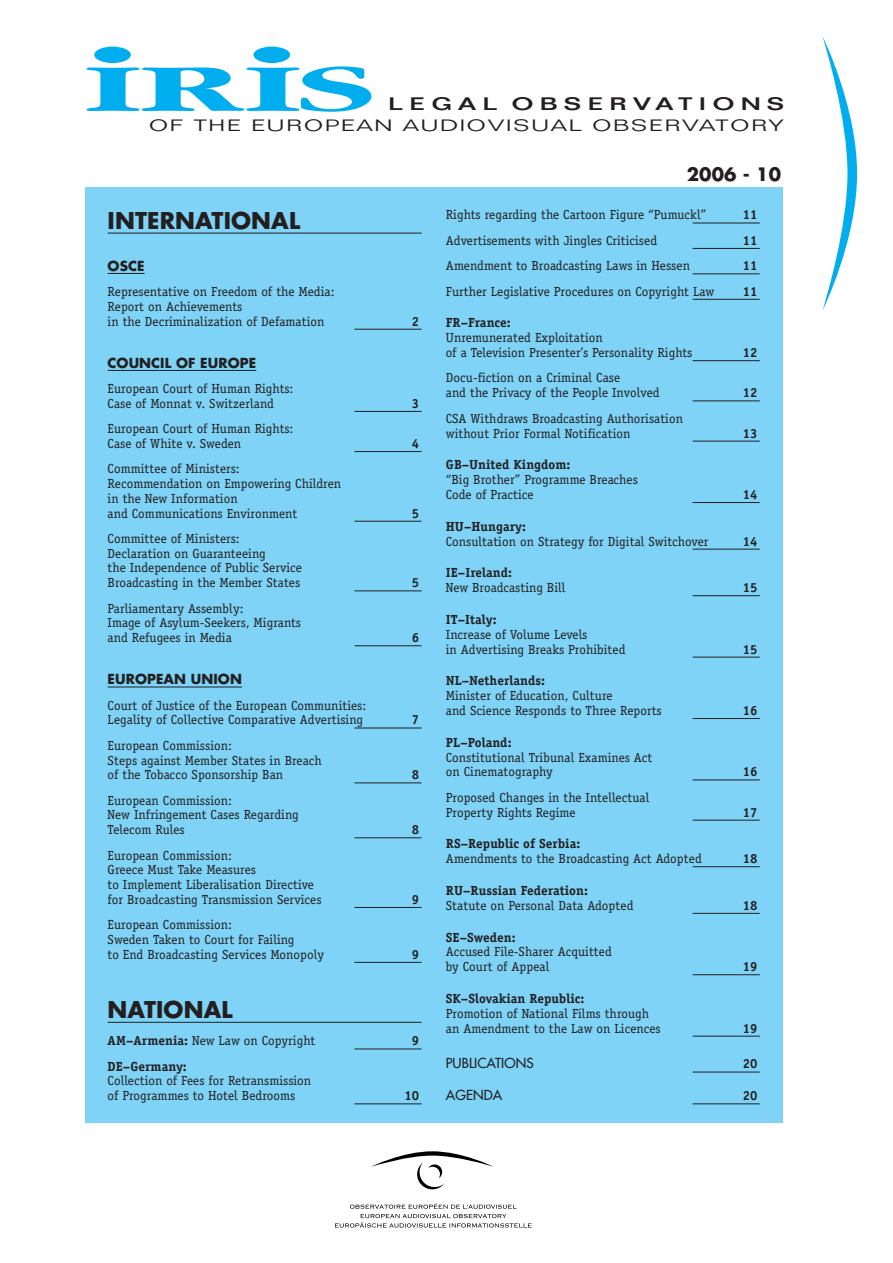
<style>
.page{position:relative;width:893px;height:1263px;background:#fff}
.page>*{position:absolute;margin:0;border:0;box-sizing:border-box;transform-origin:0 0}
.t1{font:700 69.3px "Garamond";color:#00aeef;scale:2.2 1}
.t2{font:300 53.25px "Garamond";color:#00aeef;scale:2 1}
.t3{font:700 22.5px "Futura";letter-spacing:.005em;color:#231f20}
.t4{font:700 18px "Futura";letter-spacing:.005em;color:#231f20}
.t5{font:500 17.7px "Folio";letter-spacing:.25em;color:#231f20;scale:1.5 1}
.t6{font:300 16.05px "Folio";letter-spacing:.07em;color:#231f20;scale:1.51 1}
.t7{font:700 13.5px "Futura";letter-spacing:.005em;color:#231f20}
.t8{font:13.5px "Futura";letter-spacing:.005em;color:#231f20}
.t9{font:13.2px/14.7px "Officina Serif";letter-spacing:.005em;color:#231f20}
.t10{font:700 13.2px "Officina Serif";letter-spacing:.005em;color:#231f20}
.s1{font-weight:700}
</style>
<div class="page">
<div style="left:85px;top:187px;width:697px;height:936px;background:#7ed3f7"></div>
<hr style="left:108px;top:233px;width:313px;height:1px;background:#231f20">
<hr style="left:108px;top:273px;width:37px;height:1px;background:#231f20">
<hr style="left:354px;top:329px;width:67px;height:1px;background:#231f20">
<hr style="left:108px;top:370px;width:148px;height:1px;background:#231f20">
<hr style="left:354px;top:411px;width:67px;height:1px;background:#231f20">
<hr style="left:354px;top:451px;width:67px;height:1px;background:#231f20">
<hr style="left:354px;top:521px;width:67px;height:1px;background:#231f20">
<hr style="left:354px;top:591px;width:67px;height:1px;background:#231f20">
<hr style="left:354px;top:646px;width:67px;height:1px;background:#231f20">
<hr style="left:108px;top:687px;width:134px;height:1px;background:#231f20">
<hr style="left:354px;top:728px;width:67px;height:1px;background:#231f20">
<hr style="left:354px;top:783px;width:67px;height:1px;background:#231f20">
<hr style="left:354px;top:838px;width:67px;height:1px;background:#231f20">
<hr style="left:354px;top:907px;width:67px;height:1px;background:#231f20">
<hr style="left:354px;top:962px;width:67px;height:1px;background:#231f20">
<hr style="left:108px;top:1022px;width:313px;height:1px;background:#231f20">
<hr style="left:354px;top:1049px;width:67px;height:1px;background:#231f20">
<hr style="left:354px;top:1104px;width:67px;height:1px;background:#231f20">
<hr style="left:692px;top:223px;width:67px;height:1px;background:#231f20">
<hr style="left:692px;top:248px;width:67px;height:1px;background:#231f20">
<hr style="left:692px;top:274px;width:67px;height:1px;background:#231f20">
<hr style="left:692px;top:299px;width:67px;height:1px;background:#231f20">
<hr style="left:692px;top:360px;width:67px;height:1px;background:#231f20">
<hr style="left:692px;top:401px;width:67px;height:1px;background:#231f20">
<hr style="left:692px;top:441px;width:67px;height:1px;background:#231f20">
<hr style="left:692px;top:502px;width:67px;height:1px;background:#231f20">
<hr style="left:692px;top:549px;width:67px;height:1px;background:#231f20">
<hr style="left:692px;top:595px;width:67px;height:1px;background:#231f20">
<hr style="left:692px;top:657px;width:67px;height:1px;background:#231f20">
<hr style="left:692px;top:718px;width:67px;height:1px;background:#231f20">
<hr style="left:692px;top:780px;width:67px;height:1px;background:#231f20">
<hr style="left:692px;top:820px;width:67px;height:1px;background:#231f20">
<hr style="left:692px;top:866px;width:67px;height:1px;background:#231f20">
<hr style="left:692px;top:913px;width:67px;height:1px;background:#231f20">
<hr style="left:692px;top:974px;width:67px;height:1px;background:#231f20">
<hr style="left:692px;top:1036px;width:67px;height:1px;background:#231f20">
<hr style="left:692px;top:1072px;width:67px;height:1px;background:#231f20">
<hr style="left:692px;top:1104px;width:67px;height:1px;background:#231f20">
<svg style="left:823px;top:38px;width:34px;height:271px"></svg>
<svg style="left:371px;top:1151px;width:122px;height:38px"></svg>
<svg style="left:335px;top:1203px;width:196px;height:25px"></svg>
<h2 class="t2" style="left:80px;top:34px;width:114px">• •</h2>
<h1 class="t1" style="left:85px;top:62px;width:134px">IRIS</h1>
<h3 class="t5" style="left:388px;top:98px;width:265px">LEGAL OBSERVATIONS</h3>
<p class="t6" style="left:149px;top:120px;width:422px">OF THE EUROPEAN AUDIOVISUAL OBSERVATORY</p>
<h3 class="t3" style="left:108px;top:210px;width:194px">INTERNATIONAL</h3>
<p class="t7" style="left:108px;top:259px;width:38px">OSCE</p>
<p class="t9" style="left:108px;top:285px;width:228px">Representative on Freedom of the Media:<br>Report on Achievements<br>in the Decriminalization of Defamation</p>
<p class="t7" style="left:108px;top:356px;width:150px">COUNCIL OF EUROPE</p>
<p class="t9" style="left:108px;top:382px;width:187px">European Court of Human Rights:<br>Case of Monnat v. Switzerland</p>
<p class="t9" style="left:108px;top:422px;width:187px">European Court of Human Rights:<br>Case of White v. Sweden</p>
<p class="t9" style="left:108px;top:463px;width:235px">Committee of Ministers:<br>Recommendation on Empowering Children in the New Information<br>and Communications Environment</p>
<p class="t9" style="left:108px;top:532px;width:196px">Committee of Ministers:<br>Declaration on Guaranteeing<br>the Independence of Public Service<br>Broadcasting in the Member States</p>
<p class="t9" style="left:108px;top:602px;width:195px">Parliamentary Assembly:<br>Image of Asylum-Seekers, Migrants and Refugees in Media</p>
<p class="t7" style="left:108px;top:673px;width:136px">EUROPEAN UNION</p>
<p class="t9" style="left:108px;top:699px;width:260px">Court of Justice of the European Communities:<br>Legality of Collective Comparative Advertising</p>
<p class="t9" style="left:108px;top:739px;width:215px">European Commission:<br>Steps against Member States in Breach of the Tobacco Sponsorship Ban</p>
<p class="t9" style="left:108px;top:794px;width:193px">European Commission:<br>New Infringement Cases Regarding<br>Telecom Rules</p>
<p class="t9" style="left:108px;top:849px;width:215px">European Commission:<br>Greece Must Take Measures<br>to Implement Liberalisation Directive for Broadcasting Transmission Services</p>
<p class="t9" style="left:108px;top:918px;width:218px">European Commission:<br>Sweden Taken to Court for Failing<br>to End Broadcasting Services Monopoly</p>
<p class="t10" style="left:412px;top:316px;width:9px">2</p>
<p class="t10" style="left:412px;top:398px;width:9px">3</p>
<p class="t10" style="left:412px;top:438px;width:9px">4</p>
<p class="t10" style="left:412px;top:508px;width:9px">5</p>
<p class="t10" style="left:412px;top:578px;width:9px">5</p>
<p class="t10" style="left:412px;top:633px;width:9px">6</p>
<p class="t10" style="left:412px;top:715px;width:9px">7</p>
<p class="t10" style="left:412px;top:770px;width:9px">8</p>
<p class="t10" style="left:412px;top:825px;width:9px">8</p>
<p class="t10" style="left:412px;top:894px;width:9px">9</p>
<p class="t10" style="left:412px;top:949px;width:9px">9</p>
<h3 class="t3" style="left:108px;top:999px;width:126px">NATIONAL</h3>
<p class="t9" style="left:108px;top:1035px;width:209px"><span class="s1">AM–Armenia:</span> New Law on Copyright</p>
<p class="t10" style="left:412px;top:1036px;width:9px">9</p>
<p class="t10" style="left:108px;top:1061px;width:81px">DE–Germany:</p>
<p class="t9" style="left:108px;top:1075px;width:205px">Collection of Fees for Retransmission of Programmes to Hotel Bedrooms</p>
<p class="t10" style="left:404px;top:1091px;width:16px">10</p>
<h3 class="t4" style="left:686px;top:166px;width:96px">2006 - 10</h3>
<p class="t9" style="left:446px;top:209px;width:262px">Rights regarding the Cartoon Figure “Pumuckl”</p>
<p class="t10" style="left:742px;top:210px;width:16px">11</p>
<p class="t9" style="left:446px;top:234px;width:213px">Advertisements with Jingles Criticised</p>
<p class="t10" style="left:742px;top:235px;width:16px">11</p>
<p class="t9" style="left:446px;top:259px;width:246px">Amendment to Broadcasting Laws in Hessen</p>
<p class="t10" style="left:742px;top:261px;width:16px">11</p>
<p class="t9" style="left:446px;top:285px;width:270px">Further Legislative Procedures on Copyright Law</p>
<p class="t10" style="left:742px;top:286px;width:16px">11</p>
<p class="t10" style="left:446px;top:318px;width:66px">FR–France:</p>
<p class="t9" style="left:446px;top:331px;width:248px">Unremunerated Exploitation<br>of a Television Presenter’s Personality Rights</p>
<p class="t10" style="left:742px;top:348px;width:16px">12</p>
<p class="t9" style="left:446px;top:372px;width:215px">Docu-fiction on a Criminal Case<br>and the Privacy of the People Involved</p>
<p class="t9" style="left:446px;top:412px;width:239px">CSA Withdraws Broadcasting Authorisation without Prior Formal Notification</p>
<p class="t10" style="left:446px;top:460px;width:126px">GB–United Kingdom:</p>
<p class="t9" style="left:446px;top:473px;width:193px">“Big Brother” Programme Breaches<br>Code of Practice</p>
<p class="t10" style="left:742px;top:388px;width:16px">12</p>
<p class="t10" style="left:742px;top:428px;width:16px">13</p>
<p class="t10" style="left:742px;top:489px;width:16px">14</p>
<p class="t10" style="left:446px;top:521px;width:82px">HU–Hungary:</p>
<p class="t9" style="left:446px;top:535px;width:264px">Consultation on Strategy for Digital Switchover</p>
<p class="t10" style="left:742px;top:536px;width:16px">14</p>
<p class="t10" style="left:446px;top:568px;width:68px">IE–Ireland:</p>
<p class="t9" style="left:446px;top:581px;width:121px">New Broadcasting Bill</p>
<p class="t10" style="left:742px;top:583px;width:16px">15</p>
<p class="t10" style="left:446px;top:614px;width:52px">IT–Italy:</p>
<p class="t9" style="left:446px;top:628px;width:181px">Increase of Volume Levels<br>in Advertising Breaks Prohibited</p>
<p class="t10" style="left:742px;top:644px;width:16px">15</p>
<p class="t10" style="left:446px;top:676px;width:101px">NL–Netherlands:</p>
<p class="t9" style="left:446px;top:689px;width:217px">Minister of Education, Culture<br>and Science Responds to Three Reports</p>
<p class="t10" style="left:446px;top:737px;width:67px">PL–Poland:</p>
<p class="t9" style="left:446px;top:751px;width:208px">Constitutional Tribunal Examines Act on Cinematography</p>
<p class="t9" style="left:446px;top:791px;width:205px">Proposed Changes in the Intellectual<br>Property Rights Regime</p>
<p class="t10" style="left:742px;top:705px;width:16px">16</p>
<p class="t10" style="left:742px;top:767px;width:16px">16</p>
<p class="t10" style="left:742px;top:807px;width:16px">17</p>
<p class="t10" style="left:446px;top:839px;width:136px">RS–Republic of Serbia:</p>
<p class="t9" style="left:446px;top:852px;width:257px">Amendments to the Broadcasting Act Adopted</p>
<p class="t10" style="left:742px;top:854px;width:16px">18</p>
<p class="t10" style="left:446px;top:885px;width:144px">RU–Russian Federation:</p>
<p class="t9" style="left:446px;top:899px;width:189px">Statute on Personal Data Adopted</p>
<p class="t10" style="left:742px;top:900px;width:16px">18</p>
<p class="t10" style="left:446px;top:932px;width:71px">SE–Sweden:</p>
<p class="t9" style="left:446px;top:946px;width:167px">Accused File-Sharer Acquitted by Court of Appeal</p>
<p class="t10" style="left:742px;top:962px;width:16px">19</p>
<p class="t10" style="left:446px;top:993px;width:140px">SK–Slovakian Republic:</p>
<p class="t9" style="left:446px;top:1007px;width:216px">Promotion of National Films through an Amendment to the Law on Licences</p>
<p class="t10" style="left:742px;top:1023px;width:16px">19</p>
<p class="t8" style="left:446px;top:1057px;width:89px">PUBLICATIONS</p>
<p class="t10" style="left:742px;top:1059px;width:16px">20</p>
<p class="t8" style="left:446px;top:1089px;width:58px">AGENDA</p>
<p class="t10" style="left:742px;top:1091px;width:16px">20</p>
</div>
